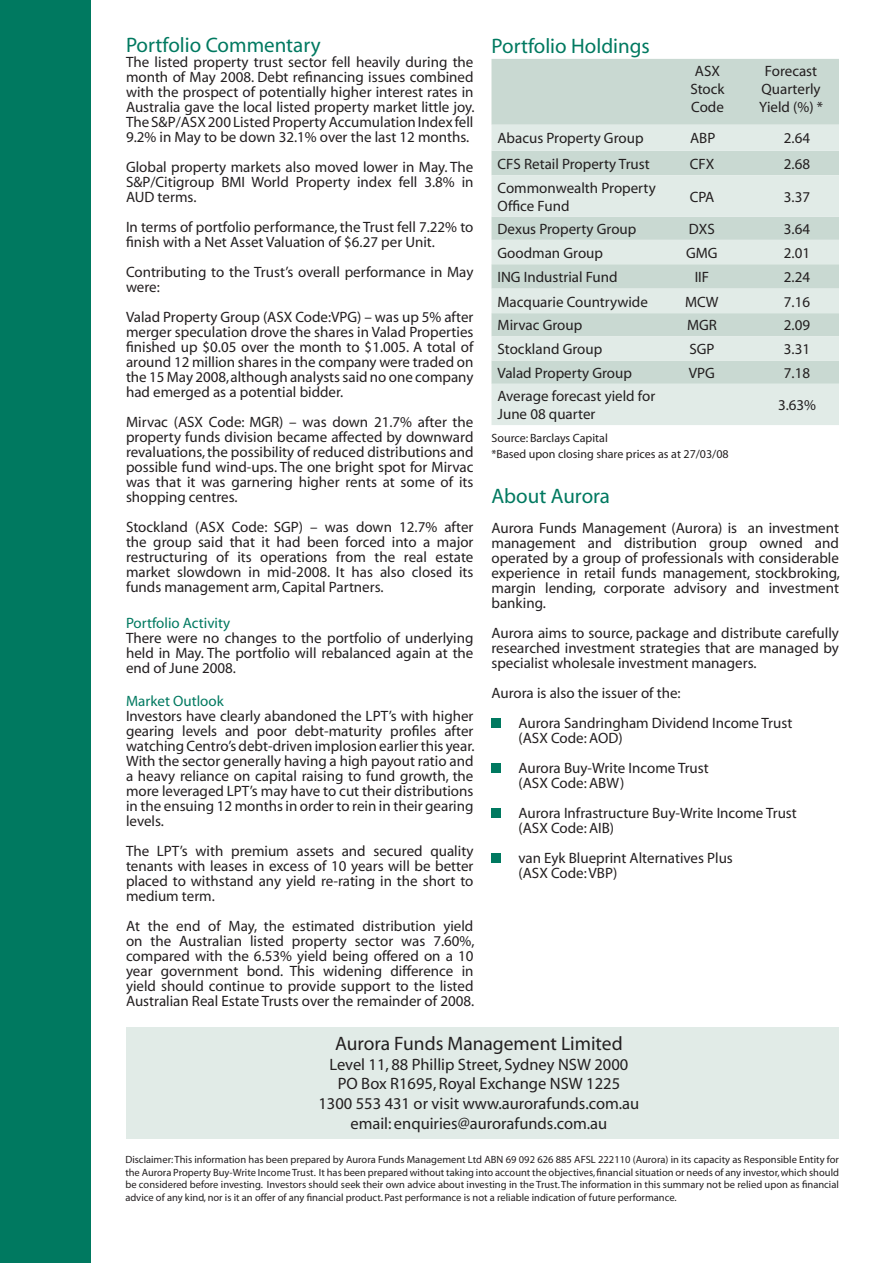
<style>
.page{position:relative;width:893px;height:1263px;background:#fff}
.page>*{position:absolute;margin:0;border:0;box-sizing:border-box;transform-origin:0 0}
.t1{font:21px "Myriad";color:#007960}
.t2{font:19.5px "Myriad";color:#231f20}
.t3{font:16.5px "Myriad";color:#231f20}
.t4{font:15px/15px "Myriad";color:#231f20;text-align:justify}
.t5{font:15px "Myriad";color:#007960}
.t6{font:12px "Myriad";color:#231f20}
.t7{font:10.5px/12.6px "Myriad";color:#231f20;text-align:justify}
</style>
<div class="page">
<div style="left:0;top:0;width:90px;height:1263px;background:#007960"></div>
<div style="left:126px;top:1027px;width:713px;height:112px;background:#e1ebe7"></div>
<div style="left:491px;top:59px;width:348px;height:66px;background:#c9d9d2"></div>
<svg style="left:491px;top:125px;width:348px;height:300px;background:#d7e4df"></svg>
<div style="left:491px;top:718px;width:10px;height:10px;background:#007960"></div>
<div style="left:491px;top:763px;width:10px;height:10px;background:#007960"></div>
<div style="left:491px;top:808px;width:10px;height:10px;background:#007960"></div>
<div style="left:491px;top:853px;width:10px;height:10px;background:#007960"></div>
<p class="t1" style="left:126px;top:34px;width:196px">Portfolio Commentary</p>
<p class="t4" style="left:126px;top:55px;width:350px">The listed property trust sector fell heavily during the month of May 2008. Debt refinancing issues combined with the prospect of potentially higher interest rates in Australia gave the local listed property market little joy.<br>The S&amp;P/ASX 200 Listed Property Accumulation Index fell 9.2% in May to be down 32.1% over the last 12 months.</p>
<p class="t4" style="left:126px;top:160px;width:349px">Global property markets also moved lower in May. The S&amp;P/Citigroup BMI World Property index fell 3.8% in AUD terms.</p>
<p class="t4" style="left:126px;top:220px;width:349px">In terms of portfolio performance, the Trust fell 7.22% to finish with a Net Asset Valuation of $6.27 per Unit.</p>
<p class="t4" style="left:126px;top:265px;width:349px">Contributing to the Trust’s overall performance in May were:</p>
<p class="t4" style="left:126px;top:310px;width:349px">Valad Property Group (ASX Code:VPG) – was up 5% after merger speculation drove the shares in Valad Properties finished up $0.05 over the month to $1.005. A total of around 12 million shares in the company were traded on the 15 May 2008, although analysts said no one company had emerged as a potential bidder.</p>
<p class="t4" style="left:126px;top:415px;width:349px">Mirvac (ASX Code: MGR) – was down 21.7% after the property funds division became affected by downward revaluations, the possibility of reduced distributions and possible fund wind-ups. The one bright spot for Mirvac was that it was garnering higher rents at some of its shopping centres.</p>
<p class="t4" style="left:126px;top:520px;width:349px">Stockland (ASX Code: SGP) – was down 12.7% after the group said that it had been forced into a major restructuring of its operations from the real estate market slowdown in mid-2008. It has also closed its funds management arm, Capital Partners.</p>
<p class="t5" style="left:126px;top:615px;width:106px">Portfolio Activity</p>
<p class="t4" style="left:126px;top:631px;width:349px">There were no changes to the portfolio of underlying held in May. The portfolio will rebalanced again at the end of June 2008.</p>
<p class="t5" style="left:126px;top:693px;width:99px">Market Outlook</p>
<p class="t4" style="left:126px;top:709px;width:350px">Investors have clearly abandoned the LPT’s with higher gearing levels and poor debt-maturity profiles after watching Centro’s debt-driven implosion earlier this year.<br>With the sector generally having a high payout ratio and a heavy reliance on capital raising to fund growth, the more leveraged LPT’s may have to cut their distributions in the ensuing 12 months in order to rein in their gearing levels.</p>
<p class="t4" style="left:126px;top:844px;width:349px">The LPT’s with premium assets and secured quality tenants with leases in excess of 10 years will be better placed to withstand any yield re-rating in the short to medium term.</p>
<p class="t4" style="left:126px;top:919px;width:350px">At the end of May, the estimated distribution yield on the Australian listed property sector was 7.60%, compared with the 6.53% yield being offered on a 10 year government bond. This widening difference in yield should continue to provide support to the listed Australian Real Estate Trusts over the remainder of 2008.</p>
<p class="t2" style="left:335px;top:1033px;width:289px">Aurora Funds Management Limited</p>
<p class="t3" style="left:329px;top:1056px;width:300px">Level 11, 88 Phillip Street, Sydney NSW 2000</p>
<p class="t3" style="left:338px;top:1076px;width:284px">PO Box R1695, Royal Exchange NSW 1225</p>
<p class="t3" style="left:318px;top:1095px;width:322px">1300 553 431 or visit www.aurorafunds.com.au</p>
<p class="t3" style="left:350px;top:1115px;width:258px">email: enquiries@aurorafunds.com.au</p>
<p class="t7" style="left:125px;top:1154px;width:715px">Disclaimer: This information has been prepared by Aurora Funds Management Ltd ABN 69 092 626 885 AFSL 222110 (Aurora) in its capacity as Responsible Entity for the Aurora Property Buy-Write Income Trust. It has been prepared without taking into account the objectives, financial situation or needs of any investor, which should be considered before investing. Investors should seek their own advice about investing in the Trust. The information in this summary not be relied upon as financial advice of any kind, nor is it an offer of any financial product. Past performance is not a reliable indication of future performance.</p>
<p class="t1" style="left:491px;top:35px;width:160px">Portfolio Holdings</p>
<p class="t4" style="left:690px;top:63px;width:36px;line-height:18px;text-align:center">ASX<br>Stock<br>Code</p>
<p class="t4" style="left:759px;top:63px;width:65px;line-height:18px;text-align:center">Forecast<br>Quarterly<br>Yield (%) *</p>
<p class="t4" style="left:497px;top:131px;width:148px">Abacus Property Group</p>
<p class="t4" style="left:690px;top:131px;width:27px">ABP</p>
<p class="t4" style="left:784px;top:131px;width:28px">2.64</p>
<p class="t4" style="left:497px;top:157px;width:154px">CFS Retail Property Trust</p>
<p class="t4" style="left:690px;top:157px;width:26px">CFX</p>
<p class="t4" style="left:784px;top:157px;width:28px">2.68</p>
<p class="t4" style="left:497px;top:179px;width:160px;line-height:18px">Commonwealth Property<br>Office Fund</p>
<p class="t4" style="left:690px;top:190px;width:26px">CPA</p>
<p class="t4" style="left:784px;top:190px;width:28px">3.37</p>
<p class="t4" style="left:497px;top:222px;width:140px">Dexus Property Group</p>
<p class="t4" style="left:689px;top:222px;width:27px">DXS</p>
<p class="t4" style="left:784px;top:222px;width:28px">3.64</p>
<p class="t4" style="left:497px;top:246px;width:107px">Goodman Group</p>
<p class="t4" style="left:686px;top:246px;width:33px">GMG</p>
<p class="t4" style="left:784px;top:246px;width:28px">2.01</p>
<p class="t4" style="left:497px;top:270px;width:122px">ING Industrial Fund</p>
<p class="t4" style="left:695px;top:270px;width:16px">IIF</p>
<p class="t4" style="left:784px;top:270px;width:28px">2.24</p>
<p class="t4" style="left:497px;top:295px;width:152px">Macquarie Countrywide</p>
<p class="t4" style="left:685px;top:295px;width:35px">MCW</p>
<p class="t4" style="left:784px;top:295px;width:28px">7.16</p>
<p class="t4" style="left:497px;top:319px;width:86px">Mirvac Group</p>
<p class="t4" style="left:687px;top:319px;width:31px">MGR</p>
<p class="t4" style="left:784px;top:319px;width:28px">2.09</p>
<p class="t4" style="left:497px;top:342px;width:106px">Stockland Group</p>
<p class="t4" style="left:689px;top:342px;width:27px">SGP</p>
<p class="t4" style="left:784px;top:342px;width:28px">3.31</p>
<p class="t4" style="left:497px;top:366px;width:136px">Valad Property Group</p>
<p class="t4" style="left:689px;top:366px;width:28px">VPG</p>
<p class="t4" style="left:784px;top:366px;width:28px">7.18</p>
<p class="t4" style="left:497px;top:388px;width:159px;line-height:18px">Average forecast yield for<br>June 08 quarter</p>
<p class="t4" style="left:778px;top:398px;width:40px">3.63%</p>
<p class="t6" style="left:491px;top:432px;width:118px">Source: Barclays Capital</p>
<p class="t6" style="left:491px;top:448px;width:239px">*Based upon closing share prices as at 27/03/08</p>
<p class="t1" style="left:491px;top:486px;width:120px">About Aurora</p>
<p class="t4" style="left:491px;top:521px;width:350px">Aurora Funds Management (Aurora) is an investment management and distribution group owned and operated by a group of professionals with considerable experience in retail funds management, stockbroking, margin lending, corporate advisory and investment banking.</p>
<p class="t4" style="left:491px;top:626px;width:349px">Aurora aims to source, package and distribute carefully researched investment strategies that are managed by specialist wholesale investment managers.</p>
<p class="t4" style="left:491px;top:686px;width:191px">Aurora is also the issuer of the:</p>
<p class="t4" style="left:518px;top:716px;width:275px">Aurora Sandringham Dividend Income Trust</p>
<p class="t4" style="left:518px;top:731px;width:106px">(ASX Code: AOD)</p>
<p class="t4" style="left:518px;top:761px;width:192px">Aurora Buy-Write Income Trust (ASX Code: ABW)</p>
<p class="t4" style="left:518px;top:806px;width:280px">Aurora Infrastructure Buy-Write Income Trust</p>
<p class="t4" style="left:518px;top:821px;width:97px">(ASX Code: AIB)</p>
<p class="t4" style="left:518px;top:851px;width:216px">van Eyk Blueprint Alternatives Plus (ASX Code: VBP)</p>
</div>
